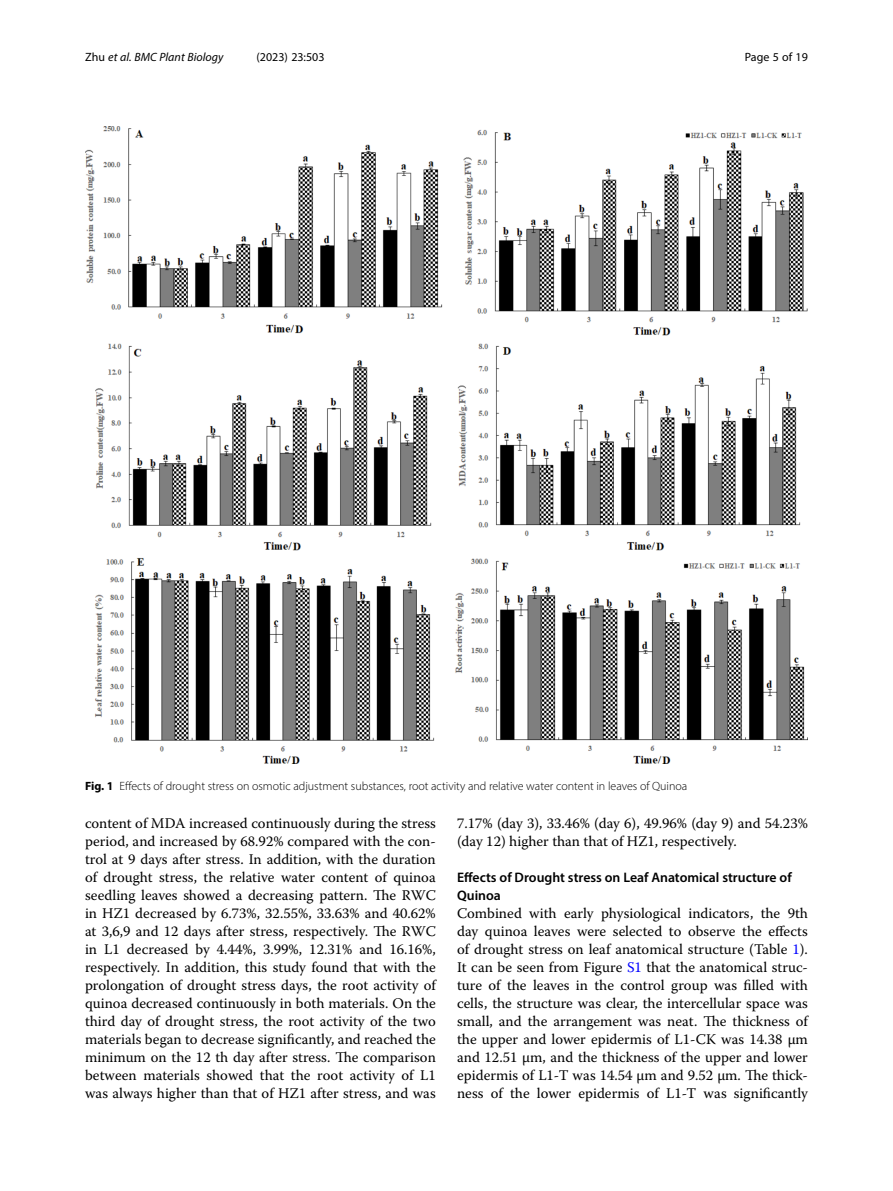
<style>
.page{position:relative;width:893px;height:1191px;background:#fff}
.page>*{position:absolute;margin:0;border:0;box-sizing:border-box;transform-origin:0 0}
.Body_Text{font:14.7px/18px "Warnock Pro";color:#000;text-align:justify}
.Head_2{font:600 13.8px/18px "Myriad Pro";color:#000}
.Figure_Caption{font:300 12px "Myriad Pro";color:#000}
.t1{font:italic 12px "Myriad Pro";color:#000}
.t2{font:12px "Myriad Pro";color:#000}
.s1{font-style:normal}
.s2{font-weight:700}
.s3{color:#00f}
</style>
<div class="page">
<img style="left:85px;top:126px;width:723px;height:637px">
<p class="t1" style="left:85px;top:50px;width:140px"><span class="s1">Zhu</span> et al. BMC Plant Biology</p>
<p class="t2" style="left:257px;top:50px;width:70px">(2023) 23:503</p>
<p class="t2" style="left:745px;top:50px;width:65px">Page 5 of 19</p>
<p class="Figure_Caption" style="left:85px;top:779px;width:604px"><span class="s2">Fig. 1</span> Effects of drought stress on osmotic adjustment substances, root activity and relative water content in leaves of Quinoa</p>
<p class="Body_Text" style="left:85px;top:814px;width:352px">content of MDA increased continuously during the stress period, and increased by 68.92% compared with the con&shy;trol at 9 days after stress. In addition, with the duration of drought stress, the relative water content of quinoa seedling leaves showed a decreasing pattern. The RWC in HZ1 decreased by 6.73%, 32.55%, 33.63% and 40.62% at 3,6,9 and 12 days after stress, respectively. The RWC in L1 decreased by 4.44%, 3.99%, 12.31% and 16.16%, respectively. In addition, this study found that with the prolongation of drought stress days, the root activity of quinoa decreased continuously in both materials. On the third day of drought stress, the root activity of the two materials began to decrease significantly, and reached the minimum on the 12 th day after stress. The comparison between materials showed that the root activity of L1 was always higher than that of HZ1 after stress, and was</p>
<p class="Body_Text" style="left:457px;top:814px;width:352px">7.17% (day 3), 33.46% (day 6), 49.96% (day 9) and 54.23% (day 12) higher than that of HZ1, respectively.</p>
<p class="Head_2" style="left:457px;top:868px;width:336px">Effects of Drought stress on Leaf Anatomical structure of<br>Quinoa</p>
<p class="Body_Text" style="left:457px;top:904px;width:352px">Combined with early physiological indicators, the 9th day quinoa leaves were selected to observe the effects of drought stress on leaf anatomical structure (Table <span class="s3">1</span>).<br>It can be seen from Figure <span class="s3">S1</span> that the anatomical struc&shy;ture of the leaves in the control group was filled with cells, the structure was clear, the intercellular space was small, and the arrangement was neat. The thickness of the upper and lower epidermis of L1-CK was 14.38 μm and 12.51 μm, and the thickness of the upper and lower epidermis of L1-T was 14.54 μm and 9.52 μm. The thick&shy;ness of the lower epidermis of L1-T was significantly</p>
</div>
